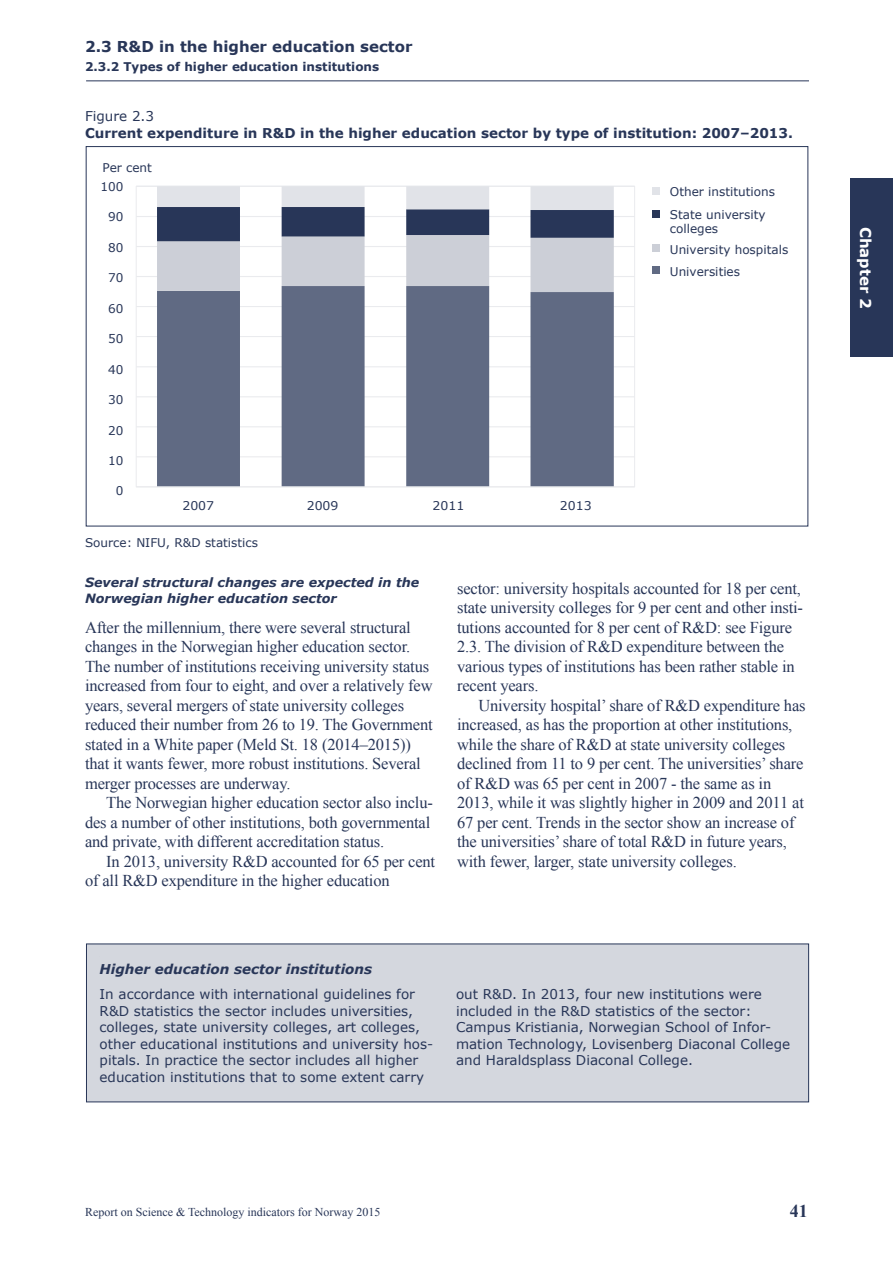
<style>
.page{position:relative;width:893px;height:1263px;background:#fff}
.page>*{position:absolute;margin:0;border:0;box-sizing:border-box;transform-origin:0 0}
.t1{font:700 18px "Times New Roman";color:#283658}
.t2{font:16.5px/19.5px "Times New Roman";letter-spacing:-.01em;color:#283658}
.t3{font:700 15px "Verdana";color:#283658}
.t4{font:700 15px "Verdana";color:#fff}
.t5{font:13.5px/16.5px "Verdana";color:#283658}
.t6{font:700 13.5px "Verdana";color:#283658}
.t7{font:italic 700 13.5px "Verdana";color:#283658}
.t8{font:italic 700 12.75px/15.8px "Verdana";color:#283658}
.t9{font:12px/14.4px "Verdana";color:#283658}
.t10{font:12px "Times New Roman";color:#283658}
.t11{font:700 12px "Verdana";color:#283658}
.t12{font:12px "Verdana";color:#283658;scale:1.04 1}
</style>
<div class="page">
<div style="left:850px;top:179px;width:43px;height:178px;background:#283658"></div>
<hr style="left:86px;top:80px;width:723px;height:1px;background:#283658">
<hr style="left:136px;top:216px;width:499px;height:1px;background:#eaebee">
<hr style="left:136px;top:246px;width:499px;height:1px;background:#eaebee">
<hr style="left:136px;top:276px;width:499px;height:1px;background:#eaebee">
<hr style="left:136px;top:306px;width:499px;height:1px;background:#eaebee">
<hr style="left:136px;top:336px;width:499px;height:1px;background:#eaebee">
<hr style="left:136px;top:366px;width:499px;height:1px;background:#eaebee">
<hr style="left:136px;top:396px;width:499px;height:1px;background:#eaebee">
<hr style="left:136px;top:426px;width:499px;height:1px;background:#eaebee">
<hr style="left:136px;top:456px;width:499px;height:1px;background:#eaebee">
<svg style="left:157px;top:292px;width:457px;height:194px;fill:#606a83"></svg>
<svg style="left:157px;top:186px;width:457px;height:106px"></svg>
<hr style="left:136px;top:486px;width:499px;height:1px;background:#eaebee">
<div style="left:652px;top:267px;width:8px;height:7px;background:#606a83"></div>
<div style="left:652px;top:244px;width:8px;height:8px;background:#cccfd7"></div>
<div style="left:652px;top:210px;width:8px;height:7px;background:#283658"></div>
<div style="left:652px;top:188px;width:8px;height:7px;background:#e1e3e8"></div>
<div style="left:86px;top:944px;width:723px;height:158px;background:#d4d7de"></div>
<p class="t3" style="left:85px;top:36px;width:329px">2.3 R&amp;D in the higher education sector</p>
<p class="t11" style="left:85px;top:58px;width:296px">2.3.2 Types of higher education institutions</p>
<p class="t5" style="left:85px;top:108px;width:71px">Figure 2.3</p>
<p class="t6" style="left:85px;top:123px;width:709px">Current expenditure in R&amp;D in the higher education sector by type of institution: 2007–2013.</p>
<p class="t9" style="left:102px;top:161px;width:51px">Per cent</p>
<p class="t9" style="left:100px;top:179px;width:24px">100</p>
<p class="t9" style="left:108px;top:210px;width:17px">90</p>
<p class="t9" style="left:108px;top:240px;width:17px">80</p>
<p class="t9" style="left:108px;top:271px;width:17px">70</p>
<p class="t9" style="left:108px;top:301px;width:17px">60</p>
<p class="t9" style="left:108px;top:331px;width:17px">50</p>
<p class="t9" style="left:108px;top:362px;width:17px">40</p>
<p class="t9" style="left:108px;top:392px;width:17px">30</p>
<p class="t9" style="left:108px;top:423px;width:17px">20</p>
<p class="t9" style="left:108px;top:453px;width:17px">10</p>
<p class="t9" style="left:116px;top:484px;width:9px">0</p>
<p class="t12" style="left:182px;top:498px;width:32px">2007</p>
<p class="t12" style="left:307px;top:498px;width:32px">2009</p>
<p class="t12" style="left:432px;top:498px;width:32px">2011</p>
<p class="t12" style="left:560px;top:498px;width:32px">2013</p>
<p class="t9" style="left:85px;top:535px;width:174px">Source: NIFU, R&amp;D statistics</p>
<p class="t9" style="left:670px;top:184px;width:107px">Other institutions</p>
<p class="t9" style="left:670px;top:207px;width:97px">State university colleges</p>
<p class="t9" style="left:670px;top:242px;width:120px">University hospitals</p>
<p class="t9" style="left:670px;top:265px;width:72px">Universities</p>
<p class="t8" style="left:85px;top:574px;width:336px">Several structural changes are expected in the<br>Norwegian higher education sector</p>
<p class="t2" style="left:85px;top:617px;width:349px">After the millennium, there were several structural changes in the Norwegian higher education sector.<br>The number of institutions receiving university status increased from four to eight, and over a relatively few years, several mergers of state university colleges reduced their number from 26 to 19. The Government stated in a White paper (Meld St. 18 (2014–2015)) that it wants fewer, more robust institutions. Several merger processes are underway.</p>
<p class="t2" style="left:85px;top:793px;width:349px;text-indent:21px">The Norwegian higher education sector also inclu&shy;des a number of other institutions, both governmental and private, with different accreditation status.</p>
<p class="t2" style="left:85px;top:851px;width:352px;text-indent:21px">In 2013, university R&amp;D accounted for 65 per cent of all R&amp;D expenditure in the higher education</p>
<p class="t2" style="left:457px;top:578px;width:347px">sector: university hospitals accounted for 18 per cent, state university colleges for 9 per cent and other insti&shy;tutions accounted for 8 per cent of R&amp;D: see Figure 2.3. The division of R&amp;D expenditure between the various types of institutions has been rather stable in recent years.</p>
<p class="t2" style="left:457px;top:695px;width:350px;text-indent:21px">University hospital’ share of R&amp;D expenditure has increased, as has the proportion at other institutions, while the share of R&amp;D at state university colleges declined from 11 to 9 per cent. The universities’ share of R&amp;D was 65 per cent in 2007 - the same as in 2013, while it was slightly higher in 2009 and 2011 at 67 per cent. Trends in the sector show an increase of the universities’ share of total R&amp;D in future years, with fewer, larger, state university colleges.</p>
<p class="t7" style="left:100px;top:959px;width:274px">Higher education sector institutions</p>
<p class="t5" style="left:100px;top:986px;width:335px">In accordance with international guidelines for R&amp;D statistics the sector includes universities, colleges, state university colleges, art colleges, other educational institutions and university hos&shy;pitals. In practice the sector includes all higher education institutions that to some extent carry</p>
<p class="t5" style="left:456px;top:986px;width:336px">out R&amp;D. In 2013, four new institutions were included in the R&amp;D statistics of the sector:<br>Campus Kristiania, Norwegian School of Infor&shy;mation Technology, Lovisenberg Diaconal College and Haraldsplass Diaconal College.</p>
<p class="t10" style="left:85px;top:1204px;width:297px">Report on Science &amp; Technology indicators for Norway 2015</p>
<p class="t1" style="left:790px;top:1198px;width:19px">41</p>
<p class="t4" style="left:876px;top:227px;width:84px;rotate:90deg">Chapter 2</p>
</div>
